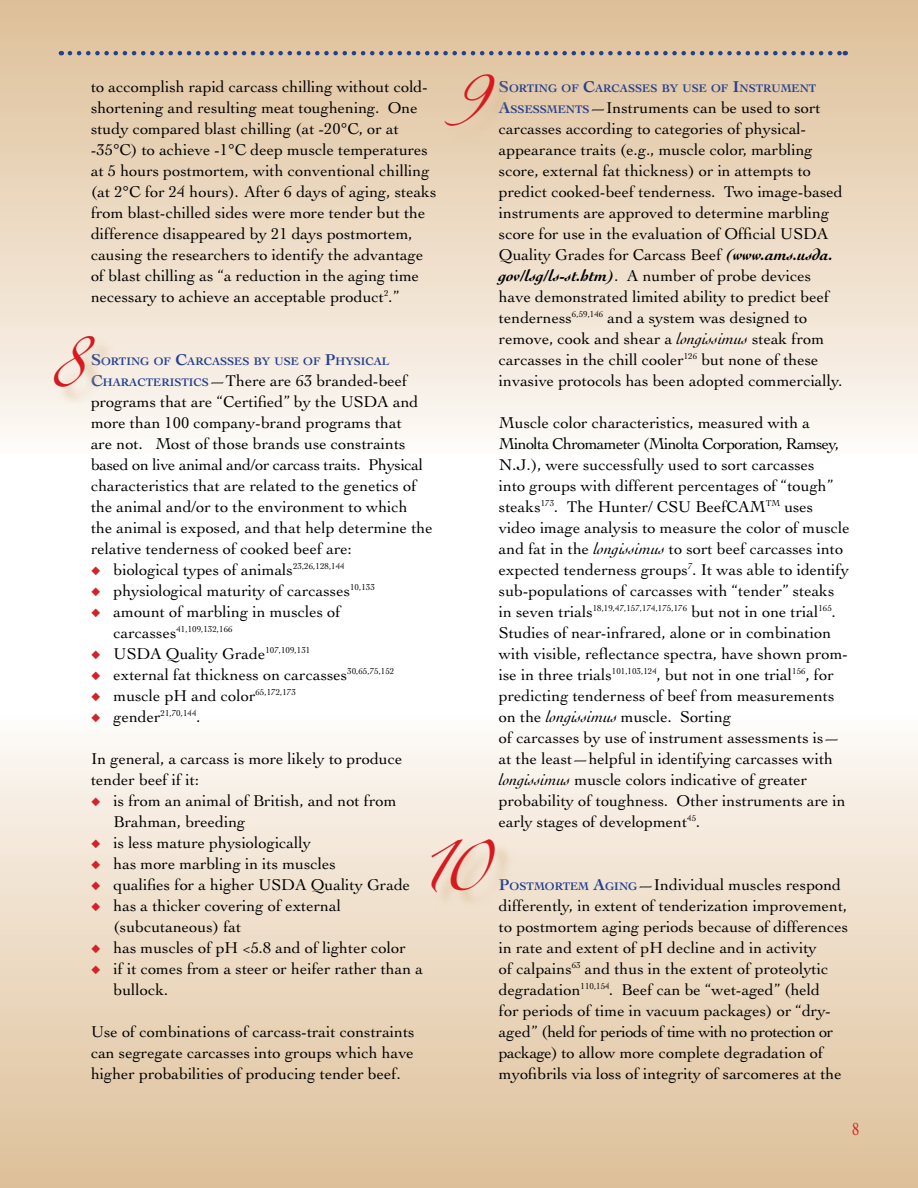
<style>
.page{position:relative;width:918px;height:1188px;background:#fff}
.page>*{position:absolute;margin:0;border:0;box-sizing:border-box;transform-origin:0 0}
.t1{font:45px "Zapfino";color:#d71920}
.t2{font:18px "Albatross";color:#d2232a}
.t3{font:16.5px/21px "Cochin";color:#000}
.t4{font:700 11.55px "Cochin";color:#25408f}
.t5{font:9px "Cochin";color:#000}
.s1{font-size:16.5px}
.s2{font-weight:700;font-size:11.55px;color:#25408f}
.s3{font-weight:700;font-style:italic}
.s4{font-style:italic}
.s5{font-weight:700;color:#25408f}
.s6{color:#d2232a}
</style>
<div class="page">
<svg style="left:0;top:739px;width:4px;height:449px;background:#ecdac3"></svg>
<div style="left:4px;top:712px;width:914px;height:476px;background:linear-gradient(to bottom,#fdfaf7,#ddbf97)"></div>
<div style="left:0;top:0;width:918px;height:455px;background:linear-gradient(to bottom,#ddbe97,#fdf9f5)"></div>
<div style="left:56px;top:338px;width:499px;height:287px;background:#dcbe97;opacity:.75"></div>
<div style="left:447px;top:76px;width:471px;height:287px;background:#dcbe97;opacity:.75"></div>
<div style="left:434px;top:841px;width:484px;height:288px;background:#dcbe97;opacity:.75"></div>
<svg style="left:70px;top:51px;width:776px;height:4px;background:#938e9a"></svg>
<h1 class="t1" style="left:447px;top:82px;width:40px">9</h1>
<p class="t3" style="left:91px;top:76px;width:347px">to accomplish rapid carcass chilling without cold&shy;shortening and resulting meat toughening. One study compared blast chilling (at -20°C, or at -35°C) to achieve -1°C deep muscle temperatures at 5 hours postmortem, with conventional chilling (at 2°C for 24 hours). After 6 days of aging, steaks from blast-chilled sides were more tender but the difference disappeared by 21 days postmortem, causing the researchers to identify the advantage of blast chilling as “a reduction in the aging time necessary to achieve an acceptable product<sup>2</sup>.”</p>
<p class="t4" style="left:499px;top:82px;width:138px"><span class="s1">S</span>ORTING OF <span class="s1">C</span>ARCASSES</p>
<p class="t4" style="left:662px;top:82px;width:156px">BY USE OF <span class="s1">I</span>NSTRUMENT</p>
<p class="t4" style="left:499px;top:103px;width:20px"><span class="s1">A</span>SSESS</p>
<p class="t3" style="left:499px;top:97px;width:345px;text-indent:48px"><span class="s2">MENTS</span>—Instruments can be used to sort carcasses according to categories of physical&shy;appearance traits (e.g., muscle color, marbling score, external fat thickness) or in attempts to predict cooked-beef tenderness. Two image-based instruments are approved to determine marbling score for use in the evaluation of Official USDA Quality Grades for Carcass Beef <span class="s3">(www.ams.usda. gov/lsg/ls-st.htm)</span>. A number of probe devices have demonstrated limited ability to predict beef tenderness<sup>6,59,146</sup> and a system was designed to remove, cook and shear a <span class="s4">longissimus</span> steak from carcasses in the chill cooler<sup>126</sup> but none of these invasive protocols has been adopted commercially.</p>
<p class="t3" style="left:499px;top:412px;width:352px">Muscle color characteristics, measured with a Minolta Chromameter (Minolta Corporation, Ramsey, N.J.), were successfully used to sort carcasses<br>into groups with different percentages of “tough” steaks<sup>173</sup>. The Hunter/ CSU BeefCAM<sup>TM</sup> uses video image analysis to measure the color of muscle and fat in the <span class="s4">longissimus</span> to sort beef carcasses into expected tenderness groups<sup>7</sup>. It was able to identify sub-populations of carcasses with “tender” steaks in seven trials<sup>18,19,47,157,174,175,176</sup> but not in one trial<sup>165</sup>.<br>Studies of near-infrared, alone or in combination with visible, reflectance spectra, have shown prom&shy;ise in three trials<sup>101,103,124</sup>, but not in one trial<sup>156</sup>, for predicting tenderness of beef from measurements on the <span class="s4">longissimus</span> muscle. Sorting<br>of carcasses by use of instrument assessments is— at the least—helpful in identifying carcasses with <span class="s4">longissimus</span> muscle colors indicative of greater probability of toughness. Other instruments are in early stages of development<sup>45</sup>.</p>
<h1 class="t1" style="left:47px;top:344px;width:39px">8</h1>
<p class="t4" style="left:91px;top:355px;width:138px"><span class="s1">S</span>ORTING OF <span class="s1">C</span>ARCASSES</p>
<p class="t4" style="left:254px;top:355px;width:137px">BY USE OF <span class="s1">P</span>HYSICAL</p>
<p class="t3" style="left:91px;top:370px;width:343px"><span class="s5">C</span><span class="s2">HARACTERISTICS</span>—There are 63 branded-beef programs that are “Certified” by the USDA and more than 100 company-brand programs that<br>are not. Most of those brands use constraints based on live animal and/or carcass traits. Physical characteristics that are related to the genetics of the animal and/or to the environment to which the animal is exposed, and that help determine the relative tenderness of cooked beef are:</p>
<p class="t3" style="left:91px;top:559px;width:255px"><span class="s6">◆</span> biological types of animals<sup>23,26,128,144</sup></p>
<p class="t3" style="left:91px;top:580px;width:285px"><span class="s6">◆</span> physiological maturity of carcasses<sup>10,133</sup></p>
<p class="t3" style="left:91px;top:601px;width:251px"><span class="s6">◆</span> amount of marbling in muscles of</p>
<p class="t5" style="left:114px;top:624px;width:121px"><span class="s1">carcasses</span>41,109,132,166</p>
<p class="t3" style="left:91px;top:643px;width:221px"><span class="s6">◆</span> USDA Quality Grade<sup>107,109,131</sup></p>
<p class="t3" style="left:91px;top:664px;width:305px"><span class="s6">◆</span> external fat thickness on carcasses<sup>30,65,75,152</sup></p>
<p class="t3" style="left:91px;top:685px;width:206px"><span class="s6">◆</span> muscle pH and color<sup>65,172,173</sup></p>
<p class="t5" style="left:91px;top:708px;width:111px"><span class="s6">◆</span> <span class="s1">gender</span>21,70,144<span class="s1">.</span></p>
<p class="t3" style="left:91px;top:748px;width:313px">In general, a carcass is more likely to produce tender beef if it:</p>
<p class="t3" style="left:114px;top:790px;width:285px;text-indent:-23px"><span class="s6">◆</span> is from an animal of British, and not from<br>Brahman, breeding</p>
<p class="t3" style="left:91px;top:832px;width:222px"><span class="s6">◆</span> is less mature physiologically</p>
<p class="t3" style="left:91px;top:853px;width:246px"><span class="s6">◆</span> has more marbling in its muscles</p>
<p class="t3" style="left:91px;top:874px;width:321px"><span class="s6">◆</span> qualifies for a higher USDA Quality Grade</p>
<p class="t3" style="left:114px;top:895px;width:229px;text-indent:-23px"><span class="s6">◆</span> has a thicker covering of external (subcutaneous) fat</p>
<p class="t3" style="left:91px;top:937px;width:316px"><span class="s6">◆</span> has muscles of pH &lt;5.8 and of lighter color</p>
<p class="t3" style="left:114px;top:958px;width:311px;text-indent:-23px"><span class="s6">◆</span> if it comes from a steer or heifer rather than a bullock.</p>
<p class="t3" style="left:91px;top:1021px;width:325px;text-align:justify">Use of combinations of carcass-trait constraints can segregate carcasses into groups which have higher probabilities of producing tender beef.</p>
<h1 class="t1" style="left:420px;top:847px;width:71px">10</h1>
<p class="t3" style="left:499px;top:874px;width:351px"><span class="s5">P</span><span class="s2">OSTMORTEM</span> <span class="s5">A</span><span class="s2">GING</span>—Individual muscles respond differently, in extent of tenderization improvement, to postmortem aging periods because of differences in rate and extent of pH decline and in activity<br>of calpains<sup>63</sup> and thus in the extent of proteolytic degradation<sup>110,154</sup>. Beef can be “wet-aged” (held<br>for periods of time in vacuum packages) or “dry&shy;aged” (held for periods of time with no protection or package) to allow more complete degradation of myofibrils via loss of integrity of sarcomeres at the</p>
<p class="t2" style="left:853px;top:1119px;width:8px">8</p>
</div>
